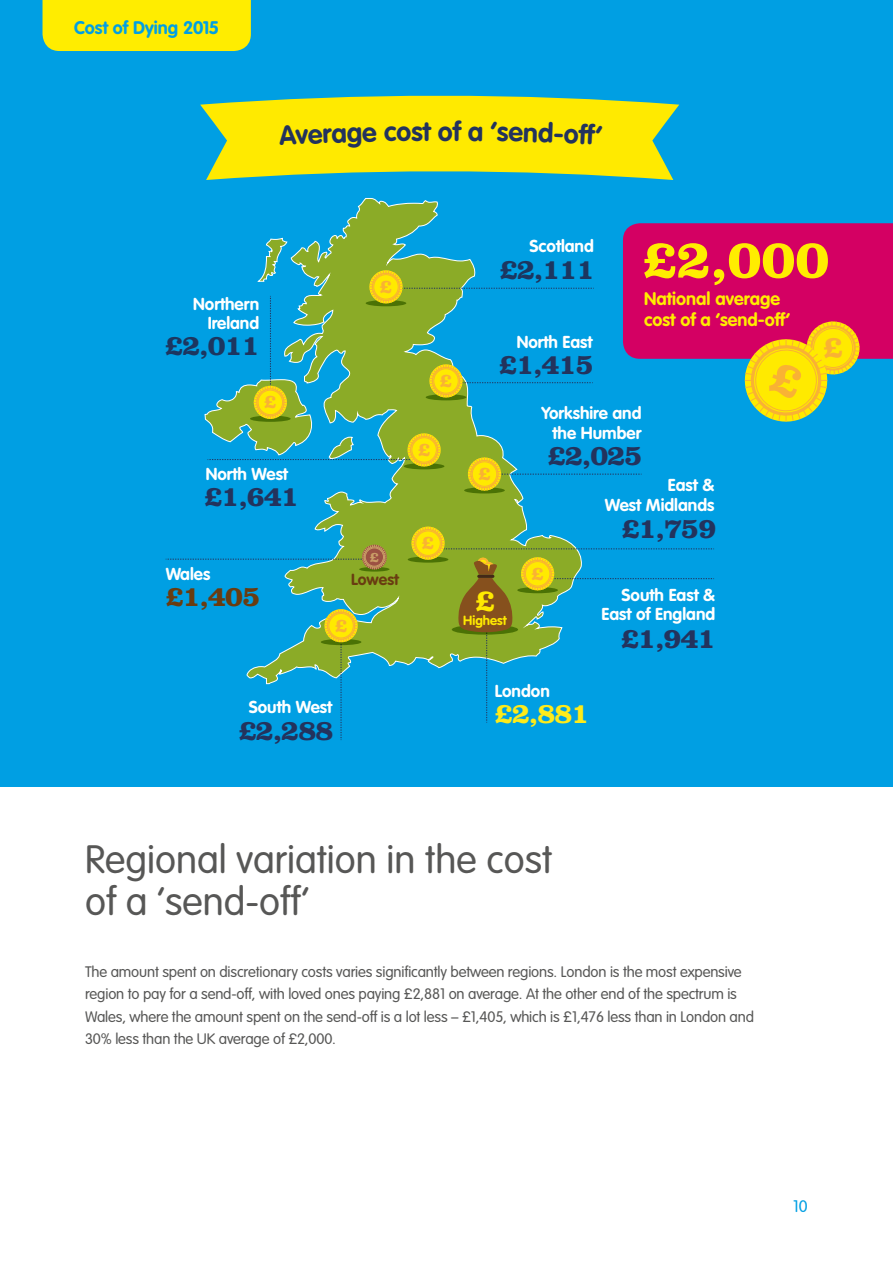
<style>
.page{position:relative;width:893px;height:1263px;background:#fff}
.page>*{position:absolute;margin:0;border:0;box-sizing:border-box;transform-origin:0 0}
.t1{font:700 55.5px "Clarendon LT Std";color:#ffed00}
.t2{font:300 39px/42px "VAG Rounded Std";color:#575756}
.t3{font:700 31.65px "Clarendon LT Std";color:#ffea00}
.t4{font:700 29.25px "Clarendon LT Std";letter-spacing:-.025em;color:#23335d}
.t5{font:700 29.25px "Clarendon LT Std";letter-spacing:-.025em;color:#1c3660}
.t6{font:700 29.25px "Clarendon LT Std";color:#fdeb1a}
.t7{font:700 29.25px "Clarendon LT Std";color:#693c11}
.t8{font:700 26.85px "VAG Rounded Std";color:#23335d}
.t9{font:700 19.8px "Clarendon LT Std";color:#f9b234}
.t10{font:700 18px/21px "VAG Rounded Std";color:#ffed00}
.t11{font:700 18px "VAG Rounded Std";letter-spacing:-.005em;color:#009fe3}
.t12{font:700 17.1px/19.5px "VAG Rounded Std";color:#fff;text-align:right}
.t13{font:300 16.5px "VAG Rounded Std";color:#009fe3}
.t14{font:700 15.9px "VAG Rounded Std";color:#693c11}
.t15{font:300 15px/22.5px "VAG Rounded Std";letter-spacing:-.01em;color:#575756}
.t16{font:700 14.85px "Clarendon LT Std";color:#ca9e67}
.t17{font:700 13.05px "VAG Rounded Std";color:#ffea00}
.t18{font:700 6.9px "Clarendon LT Std";color:#f9b234}
</style>
<div class="page">
<div style="left:0;top:0;width:893px;height:787px;background:#009fe3"></div>
<svg style="left:246px;top:198px;width:281px;height:486px"></svg>
<div style="left:464px;top:487px;width:41px;height:6px;background:#4b7205;border-radius:50%"></div>
<div style="left:321px;top:639px;width:40px;height:6px;background:#4b7205;border-radius:50%"></div>
<svg style="left:324px;top:609px;width:34px;height:131px"></svg>
<svg style="left:328px;top:612px;width:27px;height:27px"></svg>
<div style="left:327px;top:611px;width:28px;height:29px;border:1px solid #f9b234;border-radius:50%"></div>
<div style="left:329px;top:613px;width:24px;height:25px;border:1px solid #f9b234;border-radius:50%"></div>
<svg style="left:411px;top:526px;width:303px;height:197px"></svg>
<hr style="left:477px;top:575px;width:17px;height:3px;background:#432918;border-radius:2px">
<svg style="left:359px;top:567px;width:31px;height:5px"></svg>
<svg style="left:166px;top:545px;width:221px;height:24px"></svg>
<div style="left:364px;top:547px;width:20px;height:20px;background:#9c5143;border-radius:50%"></div>
<div style="left:364px;top:546px;width:21px;height:22px;border:1px solid #ca9e67;border-radius:50%"></div>
<div style="left:365px;top:548px;width:19px;height:18px;border:1px solid #ca9e67;border-radius:50%"></div>
<div style="left:43px;top:0;width:208px;height:51px;background:#ffed00"></div>
<svg style="left:200px;top:95px;width:479px;height:85px"></svg>
<svg style="left:204px;top:223px;width:689px;height:268px"></svg>
<p class="t11" style="left:74px;top:17px;width:147px">Cost of Dying 2015</p>
<p class="t12" style="left:193px;top:295px;width:67px">Northern<br>Ireland</p>
<h3 class="t5" style="left:165px;top:328px;width:96px">£2,011</h3>
<h3 class="t8" style="left:308px;top:118px;width:56px;rotate:-2deg">erag</h3>
<h3 class="t8" style="left:411px;top:115px;width:51px">st of</h3>
<h3 class="t8" style="left:509px;top:116px;width:57px;rotate:2deg">end-</h3>
<h3 class="t8" style="left:565px;top:118px;width:40px;rotate:3deg">off’</h3>
<h3 class="t9" style="left:380px;top:274px;width:14px">£</h3>
<h3 class="t9" style="left:440px;top:368px;width:14px">£</h3>
<p class="t12" style="left:529px;top:237px;width:66px">Scotland</p>
<h3 class="t5" style="left:500px;top:252px;width:96px">£2,111</h3>
<p class="t12" style="left:517px;top:333px;width:77px">North East</p>
<h3 class="t4" style="left:499px;top:346px;width:96px">£1,415</h3>
<h1 class="t1" style="left:643px;top:225px;width:188px">£2,000</h1>
<p class="t10" style="left:644px;top:288px;width:148px">National average cost of a ‘send-off’</p>
<h3 class="t9" style="left:264px;top:390px;width:14px">£</h3>
<p class="t12" style="left:541px;top:404px;width:101px">Yorkshire and the Humber</p>
<h3 class="t4" style="left:548px;top:438px;width:96px">£2,025</h3>
<h3 class="t9" style="left:418px;top:437px;width:14px">£</h3>
<p class="t12" style="left:206px;top:465px;width:84px">North West</p>
<h3 class="t4" style="left:204px;top:478px;width:96px">£1,641</h3>
<p class="t12" style="left:605px;top:476px;width:111px">East &amp;<br>West Midlands</p>
<h3 class="t4" style="left:622px;top:510px;width:96px">£1,759</h3>
<h3 class="t9" style="left:478px;top:462px;width:14px">£</h3>
<h3 class="t9" style="left:422px;top:531px;width:14px">£</h3>
<p class="t12" style="left:166px;top:565px;width:46px">Wales</p>
<h3 class="t7" style="left:166px;top:578px;width:96px">£1,405</h3>
<p class="t16" style="left:370px;top:548px;width:11px">£</p>
<p class="t14" style="left:351px;top:570px;width:49px">Lowest</p>
<h3 class="t9" style="left:335px;top:613px;width:14px">£</h3>
<p class="t12" style="left:249px;top:698px;width:85px">South West</p>
<h3 class="t4" style="left:239px;top:713px;width:96px">£2,288</h3>
<p class="t18" style="left:481px;top:559px;width:6px">£</p>
<p class="t18" style="left:487px;top:563px;width:6px">£</p>
<h3 class="t3" style="left:475px;top:581px;width:21px">£</h3>
<p class="t17" style="left:463px;top:612px;width:45px">Highest</p>
<h3 class="t9" style="left:532px;top:561px;width:14px">£</h3>
<p class="t12" style="left:495px;top:682px;width:56px">London</p>
<h3 class="t6" style="left:495px;top:695px;width:96px">£2,881</h3>
<p class="t12" style="left:602px;top:585px;width:115px">South East &amp;<br>East of England</p>
<h3 class="t4" style="left:621px;top:620px;width:96px">£1,941</h3>
<h2 class="t2" style="left:85px;top:840px;width:469px">Regional variation in the cost of a ‘send-off’</h2>
<p class="t15" style="left:85px;top:961px;width:671px">The amount spent on discretionary costs varies significantly between regions. London is the most expensive region to pay for a send-off, with loved ones paying £2,881 on average. At the other end of the spectrum is Wales, where the amount spent on the send-off is a lot less – £1,405, which is £1,476 less than in London and 30% less than the UK average of £2,000.</p>
<p class="t13" style="left:793px;top:1197px;width:16px">10</p>
</div>
